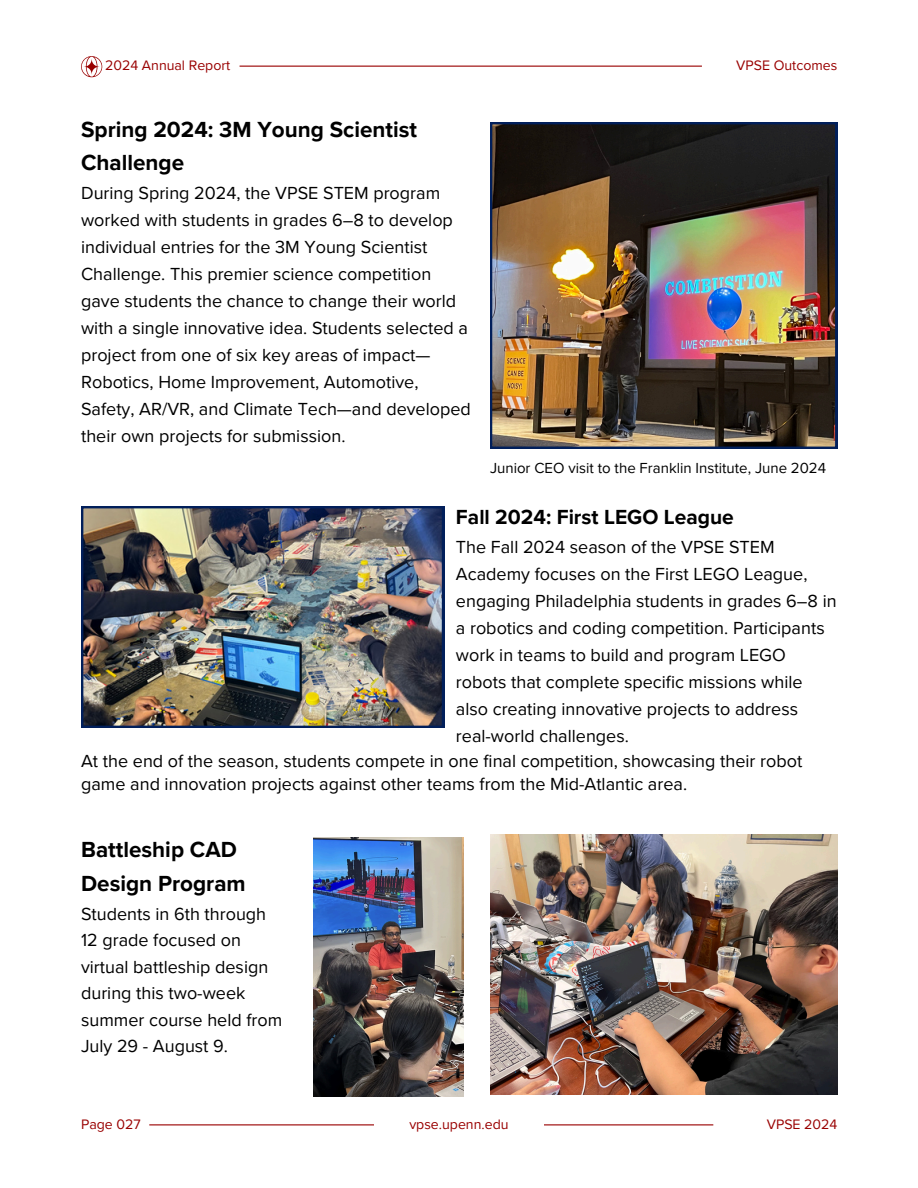
<style>
.page{position:relative;width:918px;height:1188px;background:#fff}
.page>*{position:absolute;margin:0;border:0;box-sizing:border-box;transform-origin:0 0}
.t1{font:700 22.5px/32.7px "Proxima Nova";color:#000}
.t2{font:700 21px "Proxima Nova";color:#000}
.t3{font:18px/27px "Proxima Nova";color:#000}
.t4{font:15px "Proxima Nova";color:#000}
.t5{font:14.1px "Proxima Nova";color:#900}
</style>
<div class="page">
<hr style="left:149px;top:1124px;width:225px;height:1px;background:#900">
<hr style="left:544px;top:1124px;width:169px;height:1px;background:#900">
<img style="left:81px;top:506px;width:363px;height:222px">
<img style="left:490px;top:122px;width:347px;height:326px">
<img style="left:490px;top:834px;width:348px;height:260px">
<img style="left:313px;top:838px;width:151px;height:259px">
<svg style="left:81px;top:56px;width:21px;height:21px"></svg>
<hr style="left:240px;top:66px;width:462px;height:1px;background:#900">
<h1 class="t5" style="left:105px;top:57px;width:127px">2024 Annual Report</h1>
<h1 class="t5" style="left:736px;top:57px;width:103px">VPSE Outcomes</h1>
<h1 class="t1" style="left:81px;top:114px;width:338px">Spring 2024: 3M Young Scientist<br>Challenge</h1>
<h1 class="t3" style="left:81px;top:180px;width:391px">During Spring 2024, the VPSE STEM program worked with students in grades 6–8 to develop individual entries for the 3M Young Scientist Challenge. This premier science competition gave students the chance to change their world with a single innovative idea. Students selected a project from one of six key areas of impact— Robotics, Home Improvement, Automotive, Safety, AR/VR, and Climate Tech—and developed their own projects for submission.</h1>
<p class="t4" style="left:490px;top:459px;width:338px">Junior CEO visit to the Franklin Institute, June 2024</p>
<p class="t2" style="left:456px;top:505px;width:279px">Fall 2024: First LEGO League</p>
<p class="t3" style="left:456px;top:533px;width:382px">The Fall 2024 season of the VPSE STEM Academy focuses on the First LEGO League, engaging Philadelphia students in grades 6–8 in a robotics and coding competition. Participants work in teams to build and program LEGO robots that complete specific missions while also creating innovative projects to address real-world challenges.</p>
<p class="t3" style="left:81px;top:750px;width:723px;line-height:22.5px">At the end of the season, students compete in one final competition, showcasing their robot game and innovation projects against other teams from the Mid-Atlantic area.</p>
<p class="t1" style="left:81px;top:834px;width:166px;line-height:33.5px">Battleship CAD<br>Design Program</p>
<p class="t3" style="left:81px;top:901px;width:203px;line-height:26.5px">Students in 6th through<br>12 grade focused on virtual battleship design during this two-week summer course held from<br>July 29 - August 9.</p>
<p class="t5" style="left:81px;top:1116px;width:61px">Page 027</p>
<p class="t5" style="left:409px;top:1116px;width:101px">vpse.upenn.edu</p>
<p class="t5" style="left:767px;top:1116px;width:72px">VPSE 2024</p>
</div>
